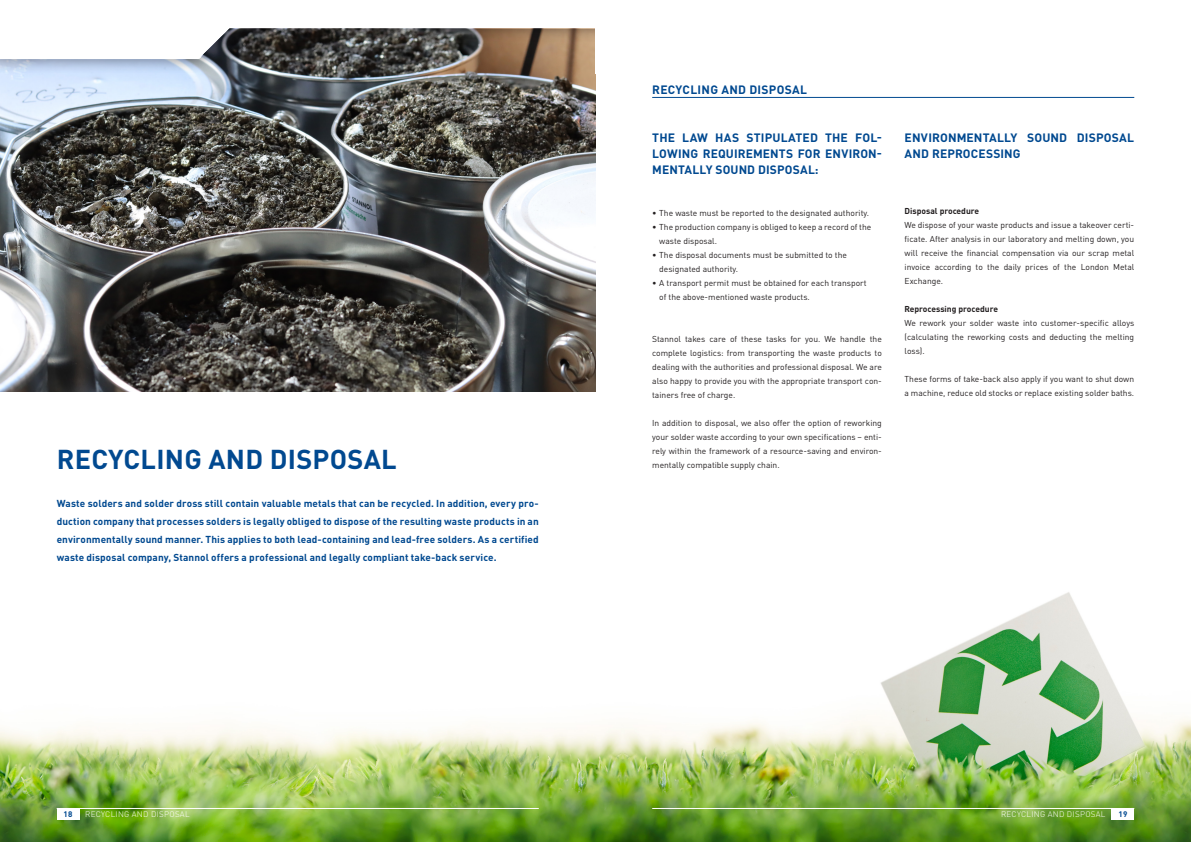
<style>
.page{position:relative;width:1191px;height:842px;background:#fff}
.page>*{position:absolute;margin:0;border:0;box-sizing:border-box;transform-origin:0 0}
.t1{font:700 27px "DIN Pro";letter-spacing:.01em;color:#014990}
.t2{font:700 12px/16px "DIN Pro";letter-spacing:.01em;color:#014990;text-align:justify}
.t3{font:700 10px/18px "DIN Pro";letter-spacing:.01em;color:#014990;text-align:justify}
.t4{font:8.5px/14px "DIN Pro";color:#231f20}
.t5{font:700 8.5px "DIN Pro";color:#231f20}
.t6{font:300 8px "DIN Pro";letter-spacing:.035em;color:#fff}
.t7{font:700 8px "DIN Pro";color:#014990}
</style>
<div class="page">
<img style="left:0;top:592px;width:1191px;height:250px">
<div style="left:57px;top:808px;width:22px;height:12px;background:#fff"></div>
<hr style="left:57px;top:808px;width:482px;height:1px;background:#fff">
<hr style="left:652px;top:97px;width:482px;height:1px;background:#014990">
<div style="left:1111px;top:808px;width:23px;height:12px;background:#fff"></div>
<hr style="left:652px;top:808px;width:482px;height:1px;background:#fff">
<img style="left:0;top:74px;width:595px;height:317px">
<div style="left:0;top:0;width:618px;height:74px;background:#231f20;opacity:.5"></div>
<svg style="left:0;top:0;width:595px;height:59px"></svg>
<div style="left:595px;top:0;width:38px;height:73px;background:#fff"></div>
<h1 class="t1" style="left:57px;top:436px;width:341px">RECYCLING AND DISPOSAL</h1>
<p class="t3" style="left:57px;top:493px;width:483px">Waste solders and solder dross still contain valuable metals that can be recycled. In addition, every pro&shy;duction company that processes solders is legally obliged to dispose of the resulting waste products in an environmentally sound manner. This applies to both lead-containing and lead-free solders. As a certified waste disposal company, Stannol offers a professional and legally compliant take-back service.</p>
<p class="t7" style="left:64px;top:807px;width:10px">18</p>
<p class="t6" style="left:85px;top:808px;width:106px">RECYCLING AND DISPOSAL</p>
<h2 class="t2" style="left:652px;top:80px;width:156px">RECYCLING AND DISPOSAL</h2>
<h2 class="t2" style="left:652px;top:129px;width:231px">THE LAW HAS STIPULATED THE FOL-LOWING REQUIREMENTS FOR ENVIRON-MENTALLY SOUND DISPOSAL:</h2>
<p class="t4" style="left:652px;top:205px;width:218px">• The waste must be reported to the designated authority.</p>
<p class="t4" style="left:659px;top:219px;width:213px;text-indent:-7px">• The production company is obliged to keep a record of the waste disposal.</p>
<p class="t4" style="left:659px;top:247px;width:189px;text-indent:-7px">• The disposal documents must be submitted to the designated authority.</p>
<p class="t4" style="left:659px;top:275px;width:209px;text-indent:-7px">• A transport permit must be obtained for each transport of the above-mentioned waste products.</p>
<p class="t4" style="left:652px;top:331px;width:231px;text-align:justify">Stannol takes care of these tasks for you. We handle the complete logistics: from transporting the waste products to dealing with the authorities and professional disposal. We are also happy to provide you with the appropriate transport con&shy;tainers free of charge.</p>
<p class="t4" style="left:652px;top:415px;width:231px;text-align:justify">In addition to disposal, we also offer the option of reworking your solder waste according to your own specifications – enti&shy;rely within the framework of a resource-saving and environ&shy;mentally compatible supply chain.</p>
<h2 class="t2" style="left:904px;top:129px;width:231px">ENVIRONMENTALLY SOUND DISPOSAL<br>AND REPROCESSING</h2>
<p class="t5" style="left:904px;top:204px;width:76px">Disposal procedure</p>
<p class="t4" style="left:904px;top:217px;width:231px;text-align:justify">We dispose of your waste products and issue a takeover certi&shy;ficate. After analysis in our laboratory and melting down, you will receive the financial compensation via our scrap metal invoice according to the daily prices of the London Metal Exchange.</p>
<p class="t5" style="left:904px;top:302px;width:95px">Reprocessing procedure</p>
<p class="t4" style="left:904px;top:315px;width:231px;text-align:justify">We rework your solder waste into customer-specific alloys (calculating the reworking costs and deducting the melting loss).</p>
<p class="t4" style="left:904px;top:371px;width:231px">These forms of take-back also apply if you want to shut down a machine, reduce old stocks or replace existing solder baths.</p>
<p class="t6" style="left:1001px;top:808px;width:106px">RECYCLING AND DISPOSAL</p>
<p class="t7" style="left:1118px;top:807px;width:10px">19</p>
</div>
